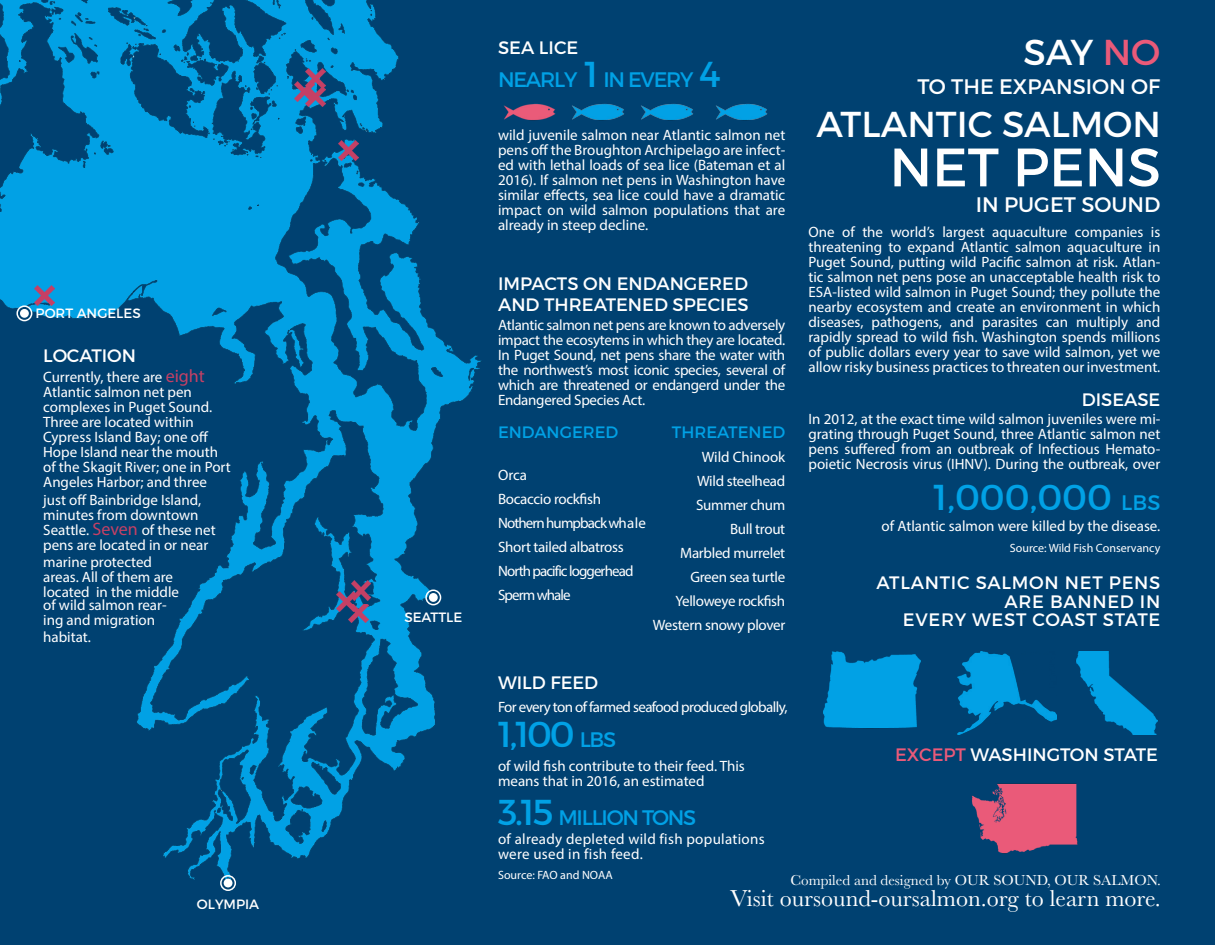
<style>
.page{position:relative;width:1215px;height:945px;background:#004171}
.page>*{position:absolute;margin:0;border:0;box-sizing:border-box;transform-origin:0 0}
.t1{font:54px "Montserrat";color:#fff}
.t2{font:36px "Montserrat";color:#01a1e5}
.t3{font:36px "Montserrat";color:#fff}
.t4{font:24px "Baskerville";color:#fff}
.t5{font:21px "Montserrat";letter-spacing:-.06em;color:#01a1e5}
.t6{font:21px "Montserrat";color:#fff}
.t7{font:18px/21.6px "Montserrat";color:#fff}
.t8{font:18px "Montserrat";letter-spacing:.04em;color:#fff}
.t9{font:16.5px "Montserrat";color:#01a1e5}
.t10{font:15px/15px "Myriad Pro";color:#fff}
.t11{font:15px "Myriad Pro";letter-spacing:-.02em;color:#fff}
.t12{font:15px/15px "Myriad Pro";letter-spacing:.02em;color:#fff}
.t13{font:15px "Myriad Pro";letter-spacing:-.06em;color:#fff}
.t14{font:15px "Myriad Pro";letter-spacing:-.04em;color:#fff}
.t15{font:15px "Baskerville";color:#fff}
.t16{font:13.5px "Montserrat";color:#fff}
.t17{font:12px "Myriad Pro";color:#fff}
.s1{font-size:18px;color:#c54065}
.s2{font-size:36px}
.s3{font-size:21px}
.s4{color:#ea5a79}
</style>
<div class="page">
<img style="left:0;top:0;width:481px;height:891px">
<img style="left:1076px;top:651px;width:82px;height:83px">
<img style="left:957px;top:651px;width:100px;height:83px">
<img style="left:823px;top:651px;width:97px;height:78px">
<img style="left:971px;top:784px;width:107px;height:69px">
<img style="left:716px;top:103px;width:52px;height:18px">
<img style="left:504px;top:103px;width:52px;height:18px">
<img style="left:572px;top:103px;width:52px;height:18px">
<img style="left:641px;top:103px;width:52px;height:18px">
<img style="left:349px;top:604px;width:19px;height:18px">
<img style="left:336px;top:592px;width:20px;height:20px">
<img style="left:351px;top:581px;width:20px;height:20px">
<img style="left:35px;top:285px;width:19px;height:20px">
<img style="left:338px;top:141px;width:20px;height:20px">
<img style="left:306px;top:68px;width:20px;height:18px">
<img style="left:295px;top:82px;width:20px;height:19px">
<img style="left:306px;top:86px;width:20px;height:20px">
<div style="left:21px;top:310px;width:7px;height:7px;background:#fff;border-radius:50%"></div>
<div style="left:20px;top:309px;width:9px;height:9px;border:2px solid #fff;border-radius:50%"></div>
<div style="left:16px;top:305px;width:16px;height:16px;border:2px solid #fff;border-radius:50%"></div>
<div style="left:224px;top:879px;width:8px;height:8px;background:#fff;border-radius:50%"></div>
<div style="left:224px;top:879px;width:8px;height:8px;border:2px solid #fff;border-radius:50%"></div>
<div style="left:220px;top:875px;width:16px;height:16px;border:2px solid #fff;border-radius:50%"></div>
<div style="left:430px;top:594px;width:7px;height:7px;background:#fff;border-radius:50%"></div>
<div style="left:429px;top:593px;width:9px;height:9px;border:2px solid #fff;border-radius:50%"></div>
<div style="left:425px;top:589px;width:16px;height:16px;border:2px solid #fff;border-radius:50%"></div>
<p class="t16" style="left:36px;top:305px;width:107px">PORT ANGELES</p>
<p class="t7" style="left:43px;top:345px;width:94px">LOCATION</p>
<p class="t10" style="left:43px;top:369px;width:189px">Currently, there are <span class="s1">eight<br></span>Atlantic salmon net pen complexes in Puget Sound.<br>Three are located within<br>Cypress Island Bay; one off<br>Hope Island near the mouth of the Skagit River; one in Port<br>Angeles Harbor; and three</p>
<p class="t10" style="left:43px;top:492px;width:174px">just off Bainbridge Island, minutes from downtown<br>Seattle. <span class="s1">Seven</span> of these net pens are located in or near</p>
<p class="t10" style="left:43px;top:554px;width:137px">marine protected areas. All of them are located in the middle</p>
<p class="t10" style="left:43px;top:597px;width:125px">of wild salmon rear&shy;ing and migration</p>
<p class="t10" style="left:43px;top:630px;width:49px">habitat.</p>
<p class="t16" style="left:197px;top:896px;width:64px">OLYMPIA</p>
<p class="t16" style="left:404px;top:609px;width:59px">SEATTLE</p>
<p class="t7" style="left:498px;top:37px;width:82px">SEA LICE</p>
<p class="t5" style="left:498px;top:67px;width:224px">NEARLY <span class="s2">1</span> IN EVERY <span class="s2">4</span></p>
<p class="t10" style="left:498px;top:127px;width:289px;text-align:justify">wild juvenile salmon near Atlantic salmon net pens off the Broughton Archipelago are infect&shy;ed with lethal loads of sea lice (Bateman et al 2016). If salmon net pens in Washington have similar effects, sea lice could have a dramatic impact on wild salmon populations that are already in steep decline.</p>
<p class="t7" style="left:498px;top:272px;width:252px">IMPACTS ON ENDANGERED<br>AND THREATENED SPECIES</p>
<p class="t10" style="left:498px;top:318px;width:289px;text-align:justify">Atlantic salmon net pens are known to adversely impact the ecosytems in which they are located.<br>In Puget Sound, net pens share the water with the northwest’s most iconic species, several of which are threatened or endangerd under the Endangered Species Act.</p>
<p class="t9" style="left:498px;top:422px;width:122px">ENDANGERED</p>
<p class="t10" style="left:498px;top:467px;width:31px">Orca</p>
<p class="t11" style="left:498px;top:489px;width:105px">Bocaccio rockfish</p>
<p class="t13" style="left:498px;top:513px;width:150px">Nothern humpback whale</p>
<p class="t11" style="left:498px;top:537px;width:127px">Short tailed albatross</p>
<p class="t13" style="left:498px;top:561px;width:137px">North pacific loggerhead</p>
<p class="t13" style="left:498px;top:585px;width:74px">Sperm whale</p>
<p class="t9" style="left:672px;top:422px;width:115px">THREATENED</p>
<p class="t10" style="left:702px;top:449px;width:85px">Wild Chinook</p>
<p class="t11" style="left:697px;top:471px;width:90px">Wild steelhead</p>
<p class="t11" style="left:696px;top:495px;width:91px">Summer chum</p>
<p class="t11" style="left:730px;top:519px;width:57px">Bull trout</p>
<p class="t11" style="left:680px;top:543px;width:107px">Marbled murrelet</p>
<p class="t11" style="left:690px;top:567px;width:96px">Green sea turtle</p>
<p class="t11" style="left:676px;top:591px;width:111px">Yelloweye rockfish</p>
<p class="t11" style="left:653px;top:615px;width:134px">Western snowy plover</p>
<p class="t7" style="left:498px;top:672px;width:102px">WILD FEED</p>
<p class="t14" style="left:498px;top:697px;width:291px">For every ton of farmed seafood produced globally,</p>
<p class="t2" style="left:498px;top:712px;width:120px">1,100 <span class="s3">LBS</span></p>
<p class="t10" style="left:498px;top:758px;width:248px">of wild fish contribute to their feed. This means that in 2016, an estimated</p>
<p class="t5" style="left:498px;top:804px;width:200px"><span class="s2">3.15</span> MILLION TONS</p>
<p class="t12" style="left:498px;top:831px;width:268px">of already depleted wild fish populations were used in fish feed.</p>
<p class="t3" style="left:1024px;top:30px;width:138px">SAY <span class="s4">NO</span></p>
<p class="t6" style="left:918px;top:73px;width:244px">TO THE EXPANSION OF</p>
<p class="t3" style="left:817px;top:102px;width:346px">ATLANTIC SALMON</p>
<p class="t1" style="left:889px;top:134px;width:273px">NET PENS</p>
<p class="t6" style="left:976px;top:192px;width:186px">IN PUGET SOUND</p>
<p class="t10" style="left:808px;top:224px;width:353px;text-align:justify">One of the world’s largest aquaculture companies is threatening to expand Atlantic salmon aquaculture in Puget Sound, putting wild Pacific salmon at risk. Atlan&shy;tic salmon net pens pose an unacceptable health risk to ESA-listed wild salmon in Puget Sound; they pollute the nearby ecosystem and create an environment in which diseases, pathogens, and parasites can multiply and rapidly spread to wild fish. Washington spends millions of public dollars every year to save wild salmon, yet we allow risky business practices to threaten our investment.</p>
<p class="t10" style="left:808px;top:411px;width:353px;text-align:justify">In 2012, at the exact time wild salmon juveniles were mi&shy;grating through Puget Sound, three Atlantic salmon net pens suffered from an outbreak of Infectious Hemato&shy;poietic Necrosis virus (IHNV). During the outbreak, over</p>
<p class="t7" style="left:1082px;top:389px;width:80px">DISEASE</p>
<p class="t2" style="left:933px;top:475px;width:228px">1,000,000 <span class="s3">LBS</span></p>
<p class="t10" style="left:882px;top:518px;width:280px">of Atlantic salmon were killed by the disease.</p>
<p class="t17" style="left:1010px;top:541px;width:152px">Source: Wild Fish Conservancy</p>
<p class="t8" style="left:876px;top:572px;width:285px">ATLANTIC SALMON NET PENS</p>
<p class="t8" style="left:1004px;top:590px;width:157px">ARE BANNED IN</p>
<p class="t8" style="left:903px;top:609px;width:259px">EVERY WEST COAST STATE</p>
<p class="t7" style="left:895px;top:743px;width:264px"><span class="s4">EXCEPT</span> WASHINGTON STATE</p>
<p class="t17" style="left:498px;top:868px;width:116px">Source: FAO and NOAA</p>
<p class="t15" style="left:790px;top:871px;width:372px">Compiled and designed by OUR SOUND, OUR SALMON.</p>
<p class="t4" style="left:730px;top:883px;width:432px">Visit oursound-oursalmon.org to learn more.</p>
</div>
